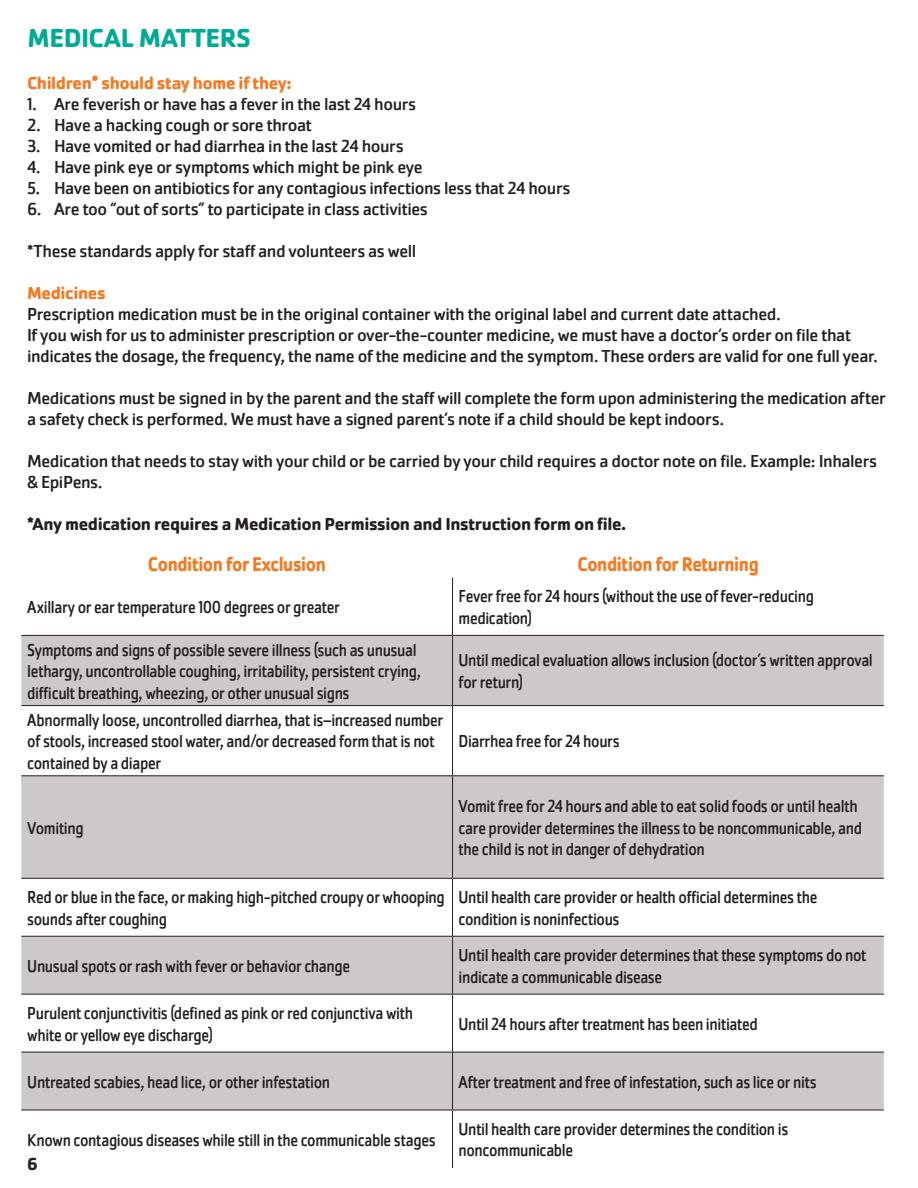
<style>
.page{position:relative;width:918px;height:1188px;background:#fff}
.page>*{position:absolute;margin:0;border:0;box-sizing:border-box;transform-origin:0 0}
.t1{font:700 27px "Cachet Pro";letter-spacing:-.015em;color:#00ab95}
.t2{font:700 20.7px "Cachet Pro";letter-spacing:-.025em;color:#f47921;scale:.87 1}
.t3{font:18px/21.6px "Cachet Pro";letter-spacing:-.025em;color:#231f20;scale:.87 1}
.t4{font:18px/21px "Cachet Pro";letter-spacing:-.025em;color:#231f20}
.t5{font:700 18px "Cachet Pro";letter-spacing:-.02em;color:#231f20}
.t6{font:700 18px "Cachet Pro";letter-spacing:-.02em;color:#f47921}
</style>
<div class="page">
<svg style="left:21px;top:636px;width:863px;height:474px;fill:#cdc9c8"></svg>
<hr style="left:452px;top:577px;width:1px;height:58px;background:#231f20">
<hr style="left:452px;top:636px;width:1px;height:69px;background:#231f20">
<hr style="left:452px;top:706px;width:1px;height:69px;background:#231f20">
<hr style="left:452px;top:776px;width:1px;height:102px;background:#231f20">
<hr style="left:452px;top:879px;width:1px;height:57px;background:#231f20">
<hr style="left:452px;top:937px;width:1px;height:57px;background:#231f20">
<hr style="left:452px;top:995px;width:1px;height:57px;background:#231f20">
<hr style="left:452px;top:1053px;width:1px;height:57px;background:#231f20">
<hr style="left:452px;top:1110px;width:1px;height:58px;background:#231f20">
<hr style="left:21px;top:635px;width:432px;height:1px;background:#231f20">
<hr style="left:453px;top:635px;width:431px;height:1px;background:#231f20">
<hr style="left:21px;top:705px;width:432px;height:1px;background:#231f20">
<hr style="left:453px;top:705px;width:431px;height:1px;background:#231f20">
<hr style="left:21px;top:775px;width:432px;height:1px;background:#231f20">
<hr style="left:453px;top:775px;width:431px;height:1px;background:#231f20">
<hr style="left:21px;top:878px;width:432px;height:1px;background:#231f20">
<hr style="left:453px;top:878px;width:431px;height:1px;background:#231f20">
<hr style="left:21px;top:936px;width:432px;height:1px;background:#231f20">
<hr style="left:453px;top:936px;width:431px;height:1px;background:#231f20">
<hr style="left:21px;top:994px;width:432px;height:1px;background:#231f20">
<hr style="left:453px;top:994px;width:431px;height:1px;background:#231f20">
<hr style="left:21px;top:1052px;width:432px;height:1px;background:#231f20">
<hr style="left:453px;top:1052px;width:431px;height:1px;background:#231f20">
<hr style="left:21px;top:1110px;width:432px;height:1px;background:#231f20">
<hr style="left:453px;top:1110px;width:431px;height:1px;background:#231f20">
<p class="t1" style="left:27px;top:21px;width:225px">MEDICAL MATTERS</p>
<p class="t6" style="left:27px;top:72px;width:266px">Children<sup>•</sup> should stay home if they:</p>
<p class="t4" style="left:27px;top:94px;width:391px">1. Are feverish or have has a fever in the last 24 hours</p>
<p class="t4" style="left:27px;top:115px;width:287px">2. Have a hacking cough or sore throat</p>
<p class="t4" style="left:27px;top:136px;width:378px">3. Have vomited or had diarrhea in the last 24 hours</p>
<p class="t4" style="left:27px;top:157px;width:397px">4. Have pink eye or symptoms which might be pink eye</p>
<p class="t4" style="left:27px;top:178px;width:545px">5. Have been on antibiotics for any contagious infections less that 24 hours</p>
<p class="t4" style="left:27px;top:199px;width:402px">6. Are too “out of sorts” to participate in class activities</p>
<p class="t4" style="left:27px;top:241px;width:391px">*These standards apply for staff and volunteers as well</p>
<p class="t6" style="left:27px;top:282px;width:80px">Medicines</p>
<p class="t4" style="left:27px;top:304px;width:755px">Prescription medication must be in the original container with the original label and current date attached.</p>
<p class="t4" style="left:27px;top:325px;width:852px">If you wish for us to administer prescription or over-the-counter medicine, we must have a doctor’s order on file that indicates the dosage, the frequency, the name of the medicine and the symptom. These orders are valid for one full year.</p>
<p class="t4" style="left:27px;top:388px;width:860px">Medications must be signed in by the parent and the staff will complete the form upon administering the medication after a safety check is performed. We must have a signed parent’s note if a child should be kept indoors.</p>
<p class="t4" style="left:27px;top:451px;width:852px">Medication that needs to stay with your child or be carried by your child requires a doctor note on file. Example: Inhalers &amp; EpiPens.</p>
<p class="t5" style="left:27px;top:513px;width:601px">*Any medication requires a Medication Permission and Instruction form on file.</p>
<p class="t2" style="left:148px;top:551px;width:206px">Condition for Exclusion</p>
<p class="t2" style="left:578px;top:551px;width:210px">Condition for Returning</p>
<p class="t3" style="left:27px;top:596px;width:361px">Axillary or ear temperature 100 degrees or greater</p>
<p class="t3" style="left:459px;top:586px;width:410px">Fever free for 24 hours (without the use of fever-reducing medication)</p>
<p class="t3" style="left:27px;top:639px;width:454px">Symptoms and signs of possible severe illness (such as unusual lethargy, uncontrollable coughing, irritability, persistent crying, difficult breathing, wheezing, or other unusual signs</p>
<p class="t3" style="left:459px;top:650px;width:478px">Until medical evaluation allows inclusion (doctor’s written approval for return)</p>
<p class="t3" style="left:27px;top:709px;width:480px">Abnormally loose, uncontrolled diarrhea, that is–increased number of stools, increased stool water, and/or decreased form that is not contained by a diaper</p>
<p class="t3" style="left:459px;top:731px;width:187px">Diarrhea free for 24 hours</p>
<p class="t3" style="left:27px;top:817px;width:66px">Vomiting</p>
<p class="t3" style="left:459px;top:795px;width:466px">Vomit free for 24 hours and able to eat solid foods or until health care provider determines the illness to be noncommunicable, and the child is not in danger of dehydration</p>
<p class="t3" style="left:27px;top:887px;width:481px">Red or blue in the face, or making high-pitched croupy or whooping sounds after coughing</p>
<p class="t3" style="left:459px;top:887px;width:414px">Until health care provider or health official determines the condition is noninfectious</p>
<p class="t3" style="left:27px;top:955px;width:373px">Unusual spots or rash with fever or behavior change</p>
<p class="t3" style="left:459px;top:944px;width:471px">Until health care provider determines that these symptoms do not indicate a communicable disease</p>
<p class="t3" style="left:27px;top:1002px;width:445px">Purulent conjunctivitis (defined as pink or red conjunctiva with white or yellow eye discharge)</p>
<p class="t3" style="left:459px;top:1013px;width:346px">Until 24 hours after treatment has been initiated</p>
<p class="t3" style="left:27px;top:1071px;width:350px">Untreated scabies, head lice, or other infestation</p>
<p class="t3" style="left:459px;top:1071px;width:413px">After treatment and free of infestation, such as lice or nits</p>
<p class="t3" style="left:27px;top:1129px;width:471px">Known contagious diseases while still in the communicable stages</p>
<p class="t3" style="left:459px;top:1118px;width:381px">Until health care provider determines the condition is noncommunicable</p>
<p class="t5" style="left:27px;top:1153px;width:12px">6</p>
</div>
